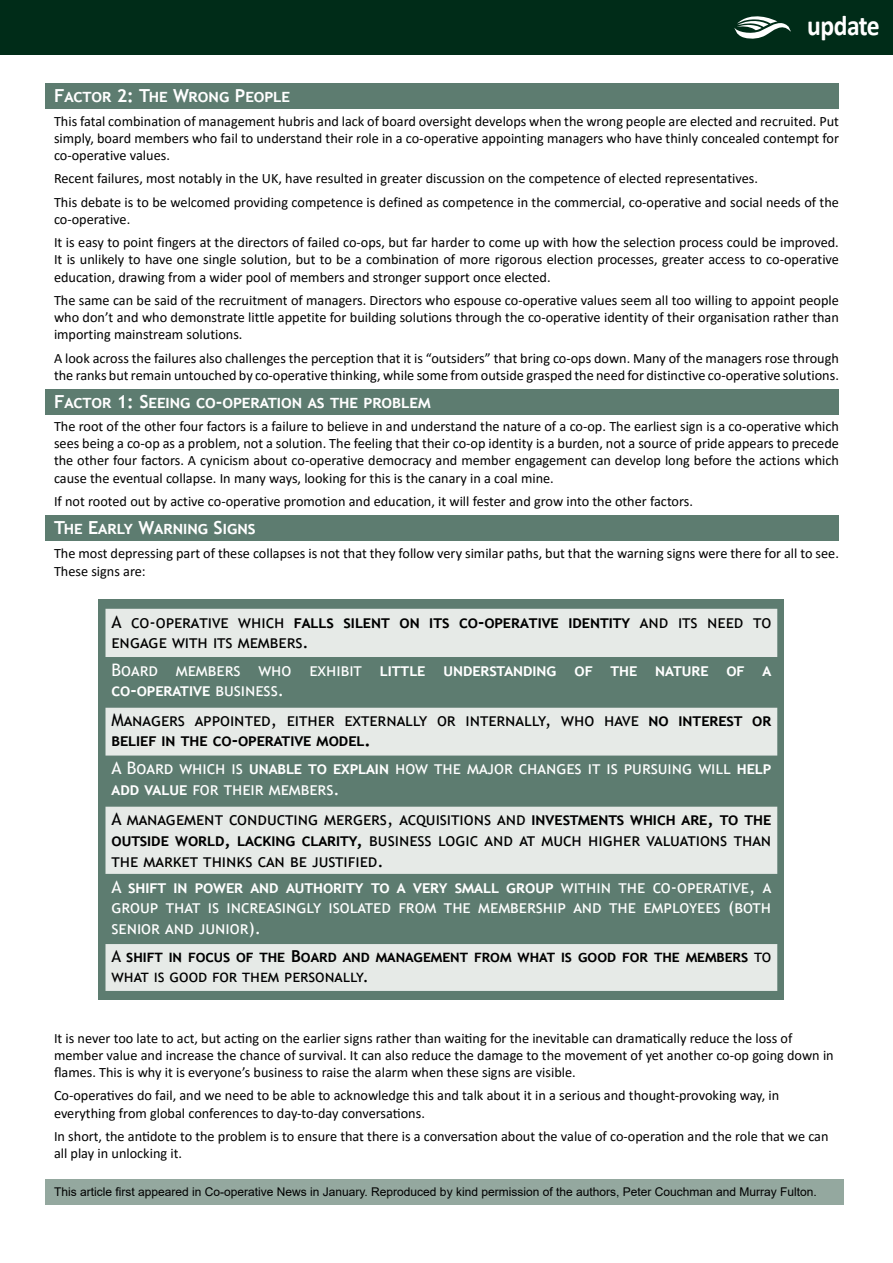
<style>
.page{position:relative;width:893px;height:1263px;background:#fff}
.page>*{position:absolute;margin:0;border:0;box-sizing:border-box;transform-origin:0 0}
.t1{font:700 28.5px "Calibri";letter-spacing:-.02em;color:#fff;scale:.9 1}
.t2{font:700 18px "Trebuchet MS";color:#fff}
.t3{font:17.25px/20.7px "Trebuchet MS";color:#000}
.t4{font:17.25px/20.7px "Trebuchet MS";color:#fff}
.t5{font:700 17.25px/20.7px "Trebuchet MS";color:#fff}
.t6{font:700 16.5px/19.8px "Trebuchet MS";color:#000}
.t7{font:14.25px/17.1px "Calibri";color:#000}
.t8{font:12px "Arial";color:#000}
.s1{font-weight:700}
.s2{font-weight:400}
</style>
<div class="page">
<div style="left:0;top:0;width:893px;height:54px;background:#002c18"></div>
<svg style="left:734px;top:16px;width:57px;height:23px"></svg>
<div style="left:46px;top:1179px;width:798px;height:25px;background:#94a89f"></div>
<div style="left:46px;top:515px;width:793px;height:25px;background:#5d7c70"></div>
<div style="left:45px;top:84px;width:794px;height:25px;background:#5d7c70"></div>
<div style="left:46px;top:390px;width:793px;height:25px;background:#5d7c70"></div>
<div style="left:98px;top:600px;width:686px;height:400px;background:#5d7c70"></div>
<svg style="left:105px;top:609px;width:672px;height:382px;fill:#e6eae7"></svg>
<h1 class="t1" style="left:807px;top:5px;width:82px">update</h1>
<p class="t2" style="left:54px;top:84px;width:238px">Factor 2: The Wrong People</p>
<p class="t7" style="left:54px;top:112px;width:786px;text-align:justify">This fatal combination of management hubris and lack of board oversight develops when the wrong people are elected and recruited. Put simply, board members who fail to understand their role in a co-operative appointing managers who have thinly concealed contempt for co-operative values.</p>
<p class="t7" style="left:54px;top:166px;width:786px;line-height:23.5px">Recent failures, most notably in the UK, have resulted in greater discussion on the competence of elected representatives.<br>This debate is to be welcomed providing competence is defined as competence in the commercial, co-operative and social needs of the</p>
<p class="t7" style="left:54px;top:207px;width:786px;line-height:23.5px">co-operative.<br>It is easy to point fingers at the directors of failed co-ops, but far harder to come up with how the selection process could be improved.</p>
<p class="t7" style="left:54px;top:251px;width:786px">It is unlikely to have one single solution, but to be a combination of more rigorous election processes, greater access to co-operative education, drawing from a wider pool of members and stronger support once elected.</p>
<p class="t7" style="left:54px;top:291px;width:786px;text-align:justify">The same can be said of the recruitment of managers. Directors who espouse co-operative values seem all too willing to appoint people who don’t and who demonstrate little appetite for building solutions through the co-operative identity of their organisation rather than importing mainstream solutions.</p>
<p class="t7" style="left:54px;top:349px;width:786px">A look across the failures also challenges the perception that it is “outsiders” that bring co-ops down. Many of the managers rose through the ranks but remain untouched by co-operative thinking, while some from outside grasped the need for distinctive co-operative solutions.</p>
<p class="t2" style="left:54px;top:390px;width:378px">Factor 1: Seeing co-operation as the problem</p>
<p class="t7" style="left:54px;top:418px;width:786px;text-align:justify">The root of the other four factors is a failure to believe in and understand the nature of a co-op. The earliest sign is a co-operative which sees being a co-op as a problem, not a solution. The feeling that their co-op identity is a burden, not a source of pride appears to precede the other four factors. A cynicism about co-operative democracy and member engagement can develop long before the actions which cause the eventual collapse. In many ways, looking for this is the canary in a coal mine.</p>
<p class="t7" style="left:54px;top:492px;width:640px">If not rooted out by active co-operative promotion and education, it will fester and grow into the other factors.</p>
<p class="t2" style="left:54px;top:516px;width:203px">The Early Warning Signs</p>
<p class="t7" style="left:54px;top:543px;width:786px;line-height:18px">The most depressing part of these collapses is not that they follow very similar paths, but that the warning signs were there for all to see.<br>These signs are:</p>
<p class="t3" style="left:111px;top:611px;width:661px">A co-operative which <span class="s1">falls silent on its co-operative identity</span> and its need to engage with its members.</p>
<p class="t5" style="left:111px;top:659px;width:661px"><span class="s2">Board members who exhibit</span> little understanding of the nature of a co-operative <span class="s2">business.</span></p>
<p class="t3" style="left:111px;top:709px;width:661px">Managers appointed, either externally or internally, who have <span class="s1">no interest or belief in the co-operative model.</span></p>
<p class="t4" style="left:111px;top:758px;width:661px">A Board which is <span class="s1">unable to explain</span> how the major changes it is pursuing will <span class="s1">help add value</span> for their members.</p>
<p class="t3" style="left:111px;top:809px;width:661px;text-align:justify">A management conducting mergers, acquisitions and <span class="s1">investments which are, to the outside world, lacking clarity,</span> business logic and at much higher valuations than the market thinks can be justified.</p>
<p class="t4" style="left:111px;top:876px;width:661px;text-align:justify">A <span class="s1">shift in power and authority to a very small group</span> within the co-operative, a group that is increasingly isolated from the membership and the employees (both senior and junior).</p>
<p class="t6" style="left:111px;top:946px;width:661px"><span class="s2">A</span> shift in focus of the Board and management from what is good for the members <span class="s2">to what is good for them personally.</span></p>
<p class="t7" style="left:54px;top:1029px;width:781px">It is never too late to act, but acting on the earlier signs rather than waiting for the inevitable can dramatically reduce the loss of member value and increase the chance of survival. It can also reduce the damage to the movement of yet another co-op going down in flames. This is why it is everyone’s business to raise the alarm when these signs are visible.</p>
<p class="t7" style="left:54px;top:1087px;width:727px">Co-operatives do fail, and we need to be able to acknowledge this and talk about it in a serious and thought-provoking way, in everything from global conferences to day-to-day conversations.</p>
<p class="t7" style="left:54px;top:1127px;width:776px">In short, the antidote to the problem is to ensure that there is a conversation about the value of co-operation and the role that we can all play in unlocking it.</p>
<p class="t8" style="left:54px;top:1183px;width:764px">This article first appeared in Co-operative News in January. Reproduced by kind permission of the authors, Peter Couchman and Murray Fulton.</p>
</div>
